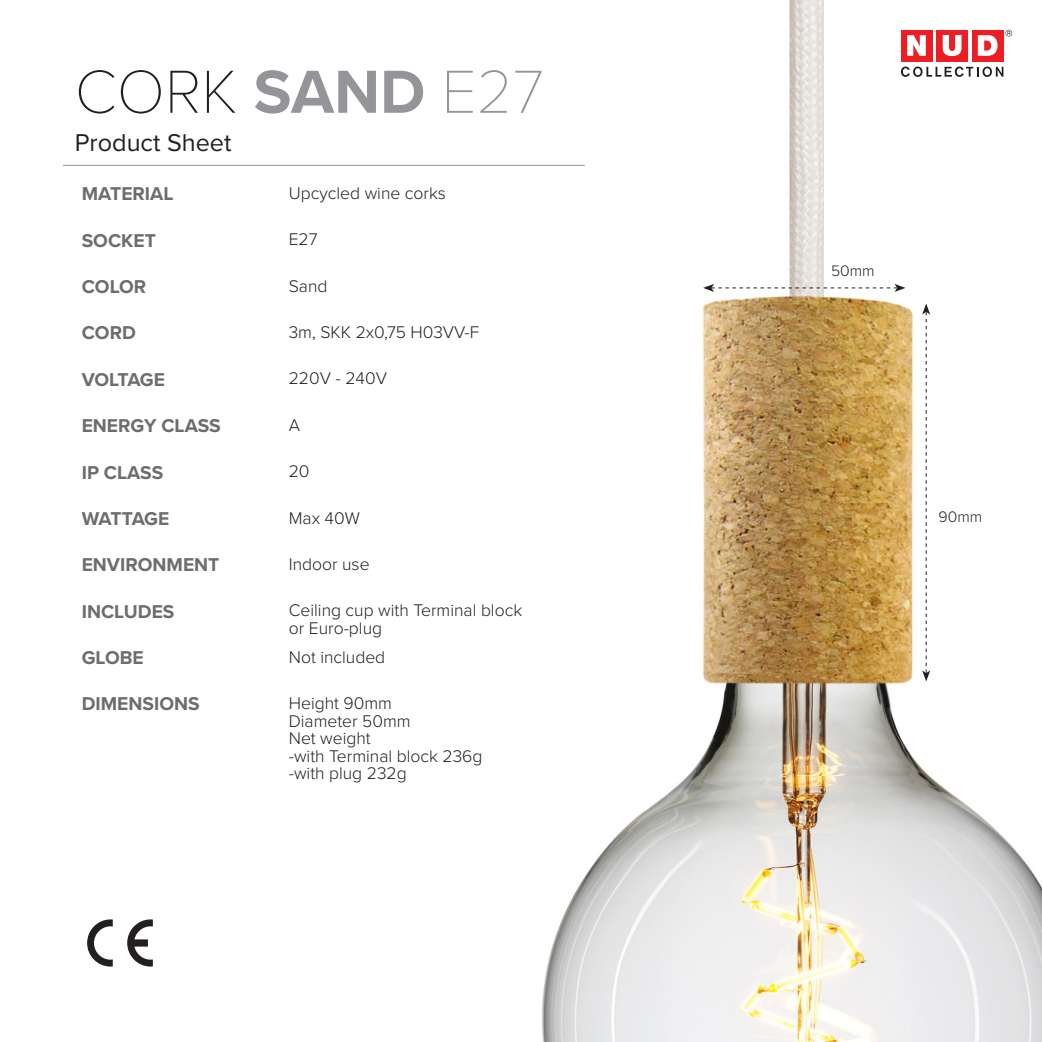
<style>
.page{position:relative;width:1042px;height:1042px;background:#fff}
.page>*{position:absolute;margin:0;border:0;box-sizing:border-box;transform-origin:0 0}
.t1{font:100 63px "Proxima Nova T";color:#231f20}
.t2{font:25.2px "Proxima Nova";color:#231f20}
.t3{font:700 19.25px "Proxima Nova";color:#6c6d70}
.t4{font:700 19.25px "Proxima Nova";letter-spacing:-.025em;color:#6c6d70}
.t5{font:700 19.25px "Proxima Nova";letter-spacing:-.04em;color:#6c6d70}
.t6{font:300 17.5px/17.5px "Proxima Nova";color:#231f20}
.Styckeformat_1{font:300 15.75px "Proxima Nova";color:#231f20}
.s1{font-family:"Proxima Nova";font-weight:700;color:#939598}
.s2{color:#939598}
</style>
<div class="page">
<img style="left:521px;top:0;width:521px;height:1042px">
<hr style="left:63px;top:165px;width:522px;height:1px;background:#939598">
<div style="left:901px;top:30px;width:31px;height:31px;background:#ee1d23"></div>
<div style="left:936px;top:30px;width:32px;height:31px;background:#ee1d23"></div>
<div style="left:972px;top:30px;width:31px;height:31px;background:#ee1d23"></div>
<svg style="left:907px;top:35px;width:19px;height:21px"></svg>
<svg style="left:942px;top:35px;width:19px;height:21px"></svg>
<svg style="left:978px;top:35px;width:19px;height:21px"></svg>
<svg style="left:901px;top:67px;width:102px;height:10px"></svg>
<svg style="left:1005px;top:30px;width:7px;height:6px"></svg>
<svg style="left:87px;top:919px;width:26px;height:47px"></svg>
<svg style="left:127px;top:919px;width:26px;height:47px"></svg>
<svg style="left:703px;top:284px;width:202px;height:8px"></svg>
<svg style="left:922px;top:303px;width:8px;height:378px"></svg>
<p class="t1" style="left:75px;top:45px;width:470px">CORK <span class="s1">SAND</span> <span class="s2">E27</span></p>
<p class="t2" style="left:75px;top:123px;width:158px">Product Sheet</p>
<p class="t3" style="left:82px;top:180px;width:93px">MATERIAL</p>
<p class="t6" style="left:289px;top:183px;width:159px">Upcycled wine corks</p>
<p class="t3" style="left:82px;top:226px;width:76px">SOCKET</p>
<p class="t6" style="left:289px;top:230px;width:30px">E27</p>
<p class="t3" style="left:82px;top:272px;width:66px">COLOR</p>
<p class="t6" style="left:289px;top:276px;width:40px">Sand</p>
<p class="t3" style="left:82px;top:319px;width:56px">CORD</p>
<p class="t6" style="left:289px;top:322px;width:192px">3m, SKK 2x0,75 H03VV-F</p>
<p class="t4" style="left:82px;top:365px;width:85px">VOLTAGE</p>
<p class="t6" style="left:289px;top:369px;width:100px">220V - 240V</p>
<p class="t3" style="left:82px;top:411px;width:141px">ENERGY CLASS</p>
<p class="t6" style="left:289px;top:415px;width:13px">A</p>
<p class="t3" style="left:82px;top:458px;width:83px">IP CLASS</p>
<p class="t6" style="left:289px;top:462px;width:22px">20</p>
<p class="t5" style="left:82px;top:504px;width:89px">WATTAGE</p>
<p class="t6" style="left:289px;top:508px;width:73px">Max 40W</p>
<p class="t3" style="left:82px;top:550px;width:139px">ENVIRONMENT</p>
<p class="t6" style="left:289px;top:554px;width:82px">Indoor use</p>
<p class="t3" style="left:82px;top:597px;width:94px">INCLUDES</p>
<p class="t6" style="left:289px;top:601px;width:235px">Ceiling cup with Terminal block or Euro-plug</p>
<p class="t3" style="left:82px;top:643px;width:64px">GLOBE</p>
<p class="t6" style="left:289px;top:647px;width:98px">Not included</p>
<p class="t3" style="left:82px;top:689px;width:119px">DIMENSIONS</p>
<p class="t6" style="left:289px;top:693px;width:105px">Height 90mm</p>
<p class="t6" style="left:289px;top:711px;width:123px">Diameter 50mm</p>
<p class="t6" style="left:289px;top:728px;width:83px">Net weight</p>
<p class="t6" style="left:289px;top:746px;width:195px">-with Terminal block 236g -with plug 232g</p>
<p class="Styckeformat_1" style="left:831px;top:258px;width:45px">50mm</p>
<p class="Styckeformat_1" style="left:938px;top:505px;width:45px">90mm</p>
</div>
